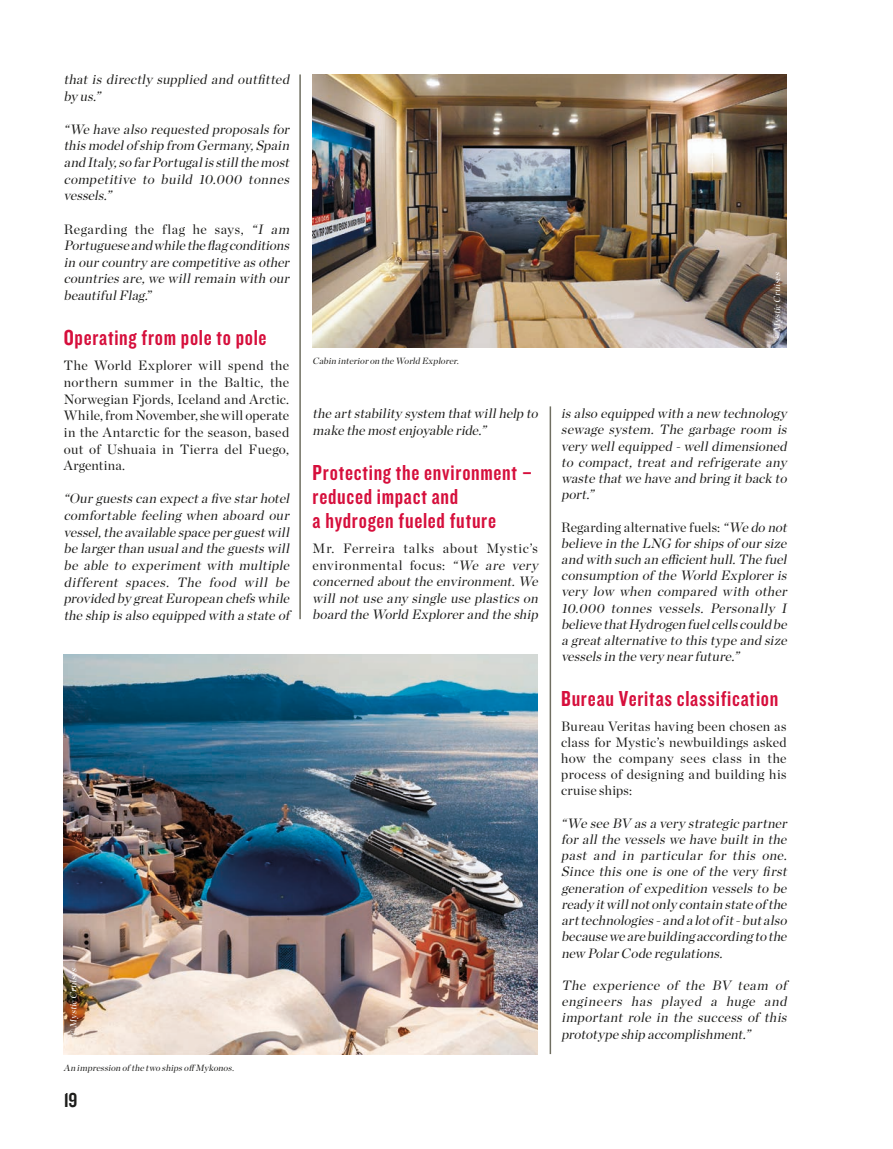
<style>
.page{position:relative;width:893px;height:1149px;background:#fff}
.page>*{position:absolute;margin:0;border:0;box-sizing:border-box;transform-origin:0 0}
.t1{font:22.5px/24.3px "Knockout HTF49 Liteweight";letter-spacing:.03em;color:#d60f3c}
.t2{font:21px "Knockout HTF49 Liteweight";color:#1d1d1b}
.t3{font:italic 13.5px/16.2px "Chronicle Display";letter-spacing:.025em;color:#1d1d1b}
.t4{font:13.5px/16.6px "Chronicle Display";letter-spacing:.025em;color:#1d1d1b;text-align:justify}
.t5{font:italic 9px "Chronicle Display";color:#1d1d1b}
.t6{font:italic 9px "Chronicle Display";color:#fff}
.s1{font-style:normal}
</style>
<div class="page">
<img style="left:313px;top:74px;width:474px;height:273px">
<img style="left:64px;top:654px;width:474px;height:399px">
<hr style="left:299px;top:74px;width:2px;height:545px;background:#6f6e61">
<hr style="left:550px;top:406px;width:1px;height:647px;background:#6f6e61">
<p class="t3" style="left:64px;top:70px;width:230px;line-height:16.6px">that is directly supplied and outfitted by us.”</p>
<p class="t3" style="left:64px;top:120px;width:230px;line-height:16.6px;text-align:justify">“We have also requested proposalsfor thismodelof ship from Germany,Spain and Italy,so farPortugalisstillthe most competitive to build 10.000 tonnes vessels.”</p>
<p class="t3" style="left:64px;top:219px;width:230px;line-height:16.6px;text-align:justify"><span class="s1">Regarding the flag he says,</span> “I am Portuguese and while the flagconditions in ourcountry are competitive asother countriesare,we willremain with our beautifulFlag.<span class="s1">”</span></p>
<h1 class="t1" style="left:64px;top:326px;width:204px">Operating from pole to pole</h1>
<p class="t4" style="left:64px;top:356px;width:227px">The World Explorer will spend the northern summer in the Baltic, the Norwegian Fjords, Iceland and Arctic.<br>While, from November, she will operate in the Antarctic for the season, based out of Ushuaia in Tierra del Fuego, Argentina.</p>
<p class="t3" style="left:64px;top:489px;width:230px;line-height:16.6px;text-align:justify">“Ourguestscan expecta five starhotel comfortable feeling when aboard our vessel,the available space perguestwill be largerthan usualand the guestswill be able to experiment with multiple different spaces. The food will be provided by greatEuropean chefswhile the ship isalso equipped with a state of</p>
<p class="t5" style="left:313px;top:354px;width:150px">Cabin interioron the World Explorer.</p>
<p class="t3" style="left:313px;top:404px;width:230px">the artstability system thatwillhelp to make the mostenj oyable ride.”</p>
<h1 class="t1" style="left:313px;top:460px;width:222px">Protecting the environment – reduced impact and<br>a hydrogen fueled future</h1>
<p class="t3" style="left:313px;top:539px;width:230px"><span class="s1">Mr. Ferreira talks about Mystic’s environmental focus:</span> “We are very concerned aboutthe environment.We will not use any single use plastics on board the World Explorerand the ship</p>
<p class="t6" style="left:66px;top:1036px;width:72px;rotate:-90deg">© MysticCruises</p>
<p class="t5" style="left:64px;top:1060px;width:174px">An impression of the two shipsoff Mykonos.</p>
<h2 class="t2" style="left:64px;top:1088px;width:15px">19</h2>
<p class="t6" style="left:770px;top:340px;width:72px;rotate:-90deg">© MysticCruises</p>
<p class="t3" style="left:561px;top:404px;width:230px">isalso equipped with a new technology sewage system. The garbage room is very wellequipped -welldimensioned to compact, treat and refrigerate any waste thatwe have and bring itback to port.”</p>
<p class="t3" style="left:561px;top:517px;width:230px;text-align:justify"><span class="s1">Regarding alternative fuels:</span> “We do not believe in the LNG forshipsof oursize and with such an efficienthull.The fuel consumption of the World Exploreris very low when compared with other 10.000 tonnes vessels. Personally I believe thatHydrogen fuelcellscould be a greatalternative to thistype and size vesselsin the very nearfuture.”</p>
<h1 class="t1" style="left:561px;top:686px;width:218px">Bureau Veritas classification</h1>
<p class="t4" style="left:561px;top:716px;width:227px;line-height:16.2px">Bureau Veritas having been chosen as class for Mystic’s newbuildings asked how the company sees class in the process of designing and building his cruise ships:</p>
<p class="t3" style="left:561px;top:813px;width:230px;text-align:justify">“We see BV asa very strategic partner for all the vessels we have built in the past and in particular for this one.<br>Since this one is one of the very first generation of expedition vessels to be ready itwillnotonly contain state of the arttechnologies-and a lotof it-butalso because we are buildingaccordingto the new PolarCode regulations.</p>
<p class="t3" style="left:561px;top:975px;width:230px">The experience of the BV team of engineers has played a huge and important role in the success of this prototype ship accomplishment.”</p>
</div>
